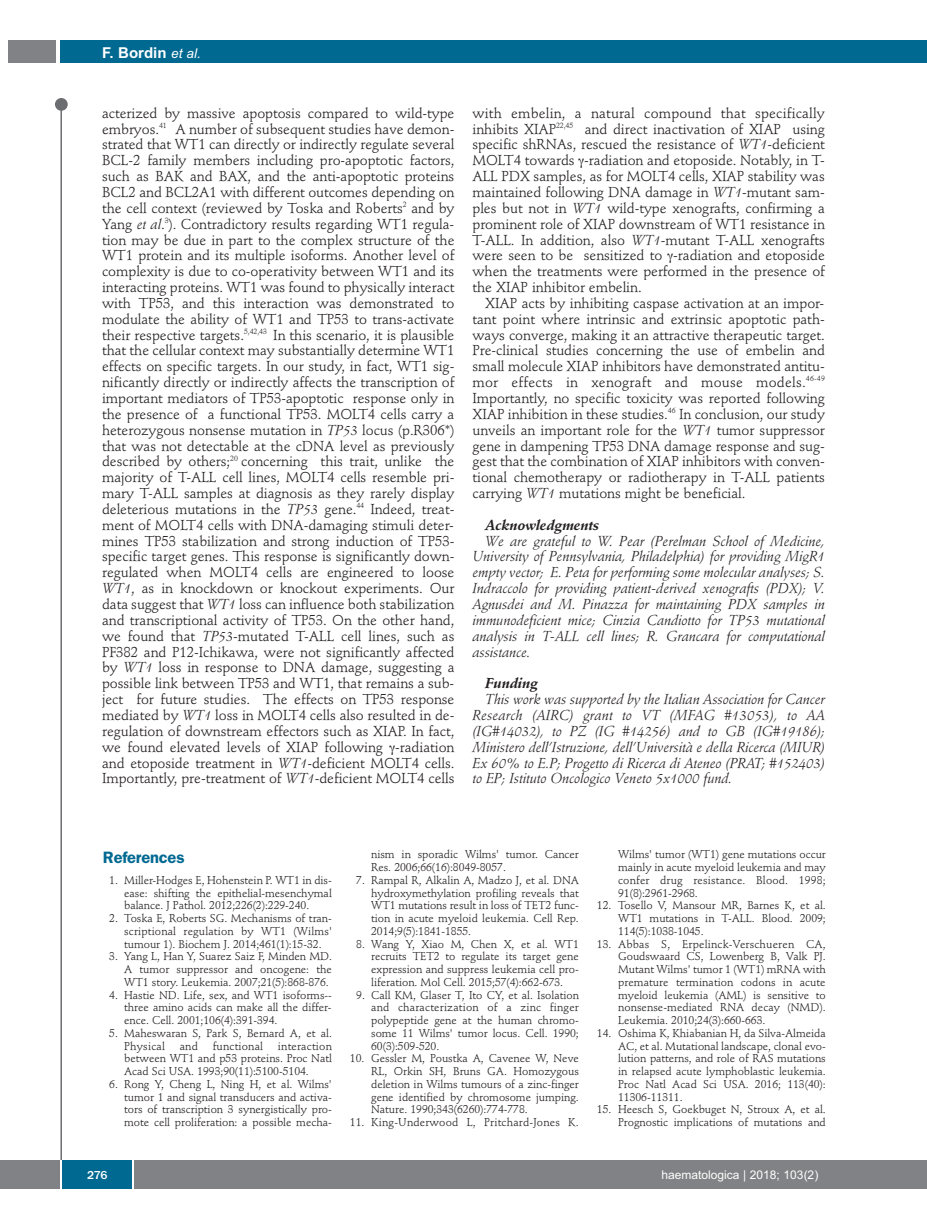
<style>
.page{position:relative;width:927px;height:1225px;background:#fff}
.page>*{position:absolute;margin:0;border:0;box-sizing:border-box;transform-origin:0 0}
.t1{font:600 16.5px "Franklin Gothic";letter-spacing:-.01em;color:#006991}
.t2{font:700 15px "Arial";color:#fff}
.t3{font:14.25px/15.9px "Stempel Schneidler";letter-spacing:-.005em;color:#231f20;text-align:justify}
.t4{font:italic 14.25px/15.9px "Stempel Schneidler";letter-spacing:-.005em;color:#231f20;text-align:justify}
.t5{font:italic 700 14.25px "Stempel Schneidler";letter-spacing:-.005em;color:#231f20}
.t6{font:12px "Arial";color:#fff}
.t7{font:500 12px "Franklin Gothic";color:#fff}
.t8{font:11.25px/12.8px "Stempel Schneidler";letter-spacing:-.005em;color:#231f20;text-align:justify}
.t9{font:11.25px "Stempel Schneidler";letter-spacing:.015em;color:#231f20}
.s1{font-weight:400;font-style:italic;font-size:13.5px}
.s2{font-style:italic}
</style>
<div class="page">
<div style="left:911px;top:40px;width:16px;height:22px;background:#006991"></div>
<div style="left:910px;top:1160px;width:17px;height:28px;background:#808285"></div>
<div style="left:55px;top:98px;width:13px;height:13px;background:#6c6d70;border-radius:50%"></div>
<hr style="left:60px;top:101px;width:2px;height:1061px;background:#6c6d70">
<div style="left:60px;top:40px;width:852px;height:22px;background:#006991"></div>
<div style="left:9px;top:40px;width:47px;height:22px;background:#808285"></div>
<div style="left:0;top:1160px;width:911px;height:28px;background:#808285"></div>
<div style="left:62px;top:1160px;width:71px;height:28px;background:#006991"></div>
<hr style="left:60px;top:1160px;width:2px;height:28px;background:#fff">
<svg style="left:133px;top:1160px;width:1px;height:28px"></svg>
<p class="t2" style="left:102px;top:44px;width:100px">F. Bordin <span class="s1">et al.</span></p>
<p class="t3" style="left:102px;top:106px;width:354px">acterized by massive apoptosis compared to wild-type embryos.<sup>41</sup> A number of subsequent studies have demon&shy;strated that WT1 can directly or indirectly regulate several BCL-2 family members including pro-apoptotic factors, such as BAK and BAX, and the anti-apoptotic proteins BCL2 and BCL2A1 with different outcomes depending on the cell context (reviewed by Toska and Roberts<sup>2</sup> and by Yang <span class="s2">et al</span>.<sup>3</sup>). Contradictory results regarding WT1 regula&shy;tion may be due in part to the complex structure of the WT1 protein and its multiple isoforms. Another level of complexity is due to co-operativity between WT1 and its interacting proteins. WT1 was found to physically interact with TP53, and this interaction was demonstrated to modulate the ability of WT1 and TP53 to trans-activate their respective targets.<sup>5,42,43</sup> In this scenario, it is plausible that the cellular context may substantially determine WT1 effects on specific targets. In our study, in fact, WT1 sig&shy;nificantly directly or indirectly affects the transcription of important mediators of TP53-apoptotic response only in the presence of a functional TP53. MOLT4 cells carry a heterozygous nonsense mutation in <span class="s2">TP53</span> locus (p.R306*) that was not detectable at the cDNA level as previously described by others;<sup>20</sup> concerning this trait, unlike the majority of T-ALL cell lines, MOLT4 cells resemble pri&shy;mary T-ALL samples at diagnosis as they rarely display deleterious mutations in the <span class="s2">TP53</span> gene.<sup>44</sup> Indeed, treat&shy;ment of MOLT4 cells with DNA-damaging stimuli deter&shy;mines TP53 stabilization and strong induction of TP53- specific target genes. This response is significantly down&shy;regulated when MOLT4 cells are engineered to loose <span class="s2">WT1</span>, as in knockdown or knockout experiments. Our data suggest that <span class="s2">WT1</span> loss can influence both stabilization and transcriptional activity of TP53. On the other hand, we found that <span class="s2">TP53</span>-mutated T-ALL cell lines, such as PF382 and P12-Ichikawa, were not significantly affected by <span class="s2">WT1</span> loss in response to DNA damage, suggesting a possible link between TP53 and WT1, that remains a sub&shy;ject for future studies. The effects on TP53 response mediated by <span class="s2">WT1</span> loss in MOLT4 cells also resulted in de&shy;regulation of downstream effectors such as XIAP. In fact, we found elevated levels of XIAP following -radiation and etoposide treatment in <span class="s2">WT1</span>-deficient MOLT4 cells.<br>Importantly, pre-treatment of <span class="s2">WT1</span>-deficient MOLT4 cells</p>
<p class="t3" style="left:472px;top:106px;width:354px">with embelin, a natural compound that specifically inhibits XIAP<sup>22,45</sup> and direct inactivation of XIAP using specific shRNAs, rescued the resistance of <span class="s2">WT1</span>-deficient MOLT4 towards -radiation and etoposide. Notably, in T-ALL PDX samples, as for MOLT4 cells, XIAP stability was maintained following DNA damage in <span class="s2">WT1</span>-mutant sam&shy;ples but not in <span class="s2">WT1</span> wild-type xenografts, confirming a prominent role of XIAP downstream of WT1 resistance in T-ALL. In addition, also <span class="s2">WT1</span>-mutant T-ALL xenografts were seen to be sensitized to -radiation and etoposide when the treatments were performed in the presence of the XIAP inhibitor embelin.</p>
<p class="t3" style="left:472px;top:296px;width:354px;text-indent:13px">XIAP acts by inhibiting caspase activation at an impor&shy;tant point where intrinsic and extrinsic apoptotic path&shy;ways converge, making it an attractive therapeutic target.<br>Pre-clinical studies concerning the use of embelin and small molecule XIAP inhibitors have demonstrated antitu&shy;mor effects in xenograft and mouse models.<sup>46-49<br></sup>Importantly, no specific toxicity was reported following XIAP inhibition in these studies.<sup>46</sup> In conclusion, our study unveils an important role for the <span class="s2">WT1</span> tumor suppressor gene in dampening TP53 DNA damage response and sug&shy;gest that the combination of XIAP inhibitors with conven&shy;tional chemotherapy or radiotherapy in T-ALL patients carrying <span class="s2">WT1</span> mutations might be beneficial.</p>
<p class="t5" style="left:485px;top:519px;width:116px">Acknowledgments</p>
<p class="t4" style="left:472px;top:534px;width:354px;text-indent:13px">We are grateful to W. Pear (Perelman School of Medicine, University of Pennsylvania, Philadelphia) for providing MigR1 empty vector; E. Peta for performing some molecular analyses; S.<br>Indraccolo for providing patient-derived xenografts (PDX); V.<br>Agnusdei and M. Pinazza for maintaining PDX samples in immunodeficient mice; Cinzia Candiotto for TP53 mutational analysis in T-ALL cell lines; R. Grancara for computational assistance.</p>
<p class="t5" style="left:485px;top:677px;width:54px">Funding</p>
<p class="t4" style="left:472px;top:692px;width:354px;text-indent:13px">This work was supported by the Italian Association for Cancer Research (AIRC) grant to VT (MFAG #13053), to AA (IG#14032), to PZ (IG #14256) and to GB (IG#19186); Ministero dell’Istruzione, dell’Università e della Ricerca (MIUR)<br>Ex 60% to E.P; Progetto di Ricerca di Ateneo (PRAT; #152403) to EP; Istituto Oncologico Veneto 5x1000 fund.</p>
<p class="t1" style="left:103px;top:851px;width:83px">References</p>
<p class="t8" style="left:124px;top:874px;width:209px;text-indent:-15px">1. Miller-Hodges E, Hohenstein P. WT1 in dis&shy;ease: shifting the epithelial-mesenchymal balance. J Pathol. 2012;226(2):229-240.</p>
<p class="t8" style="left:124px;top:913px;width:209px;text-indent:-15px">2. Toska E, Roberts SG. Mechanisms of tran&shy;scriptional regulation by WT1 (Wilms' tumour 1). Biochem J. 2014;461(1):15-32.</p>
<p class="t8" style="left:124px;top:951px;width:209px;text-indent:-15px">3. Yang L, Han Y, Suarez Saiz F, Minden MD.<br>A tumor suppressor and oncogene: the WT1 story. Leukemia. 2007;21(5):868-876.</p>
<p class="t8" style="left:124px;top:989px;width:209px;text-indent:-15px">4. Hastie ND. Life, sex, and WT1 isoforms-- three amino acids can make all the differ&shy;ence. Cell. 2001;106(4):391-394.</p>
<p class="t8" style="left:124px;top:1027px;width:209px;text-indent:-15px">5. Maheswaran S, Park S, Bernard A, et al.<br>Physical</p>
<p class="t8" style="left:180px;top:1040px;width:20px">and</p>
<p class="t9" style="left:213px;top:1041px;width:52px">functional</p>
<p class="t8" style="left:124px;top:1040px;width:209px;text-indent:154px">interaction between WT1 and p53 proteins. Proc Natl Acad Sci USA. 1993;90(11):5100-5104.</p>
<p class="t8" style="left:124px;top:1078px;width:209px;text-indent:-15px">6. Rong Y, Cheng L, Ning H, et al. Wilms' tumor 1 and signal transducers and activa&shy;tors of transcription 3 synergistically pro&shy;mote cell proliferation: a possible mecha-</p>
<p class="t8" style="left:371px;top:849px;width:209px">nism in sporadic Wilms' tumor. Cancer<br>Res. 2006;66(16):8049-8057.</p>
<p class="t8" style="left:371px;top:874px;width:209px;text-indent:-15px">7. Rampal R, Alkalin A, Madzo J, et al. DNA hydroxymethylation profiling reveals that WT1 mutations result in loss of TET2 func&shy;tion in acute myeloid leukemia. Cell Rep.<br>2014;9(5):1841-1855.</p>
<p class="t8" style="left:371px;top:938px;width:209px;text-indent:-15px">8. Wang Y, Xiao M, Chen X, et al. WT1 recruits TET2 to regulate its target gene expression and suppress leukemia cell pro&shy;liferation. Mol Cell. 2015;57(4):662-673.</p>
<p class="t8" style="left:371px;top:989px;width:209px;text-indent:-15px">9. Call KM, Glaser T, Ito CY, et al. Isolation and characterization of a zinc finger polypeptide gene at the human chromo&shy;some 11 Wilms' tumor locus. Cell. 1990; 60(3):509-520.</p>
<p class="t8" style="left:371px;top:1053px;width:209px;text-indent:-21px">10. Gessler M, Poustka A, Cavenee W, Neve RL, Orkin SH, Bruns GA. Homozygous deletion in Wilms tumours of a zinc-finger gene identified by chromosome jumping.<br>Nature. 1990;343(6260):774-778.</p>
<p class="t9" style="left:350px;top:1117px;width:230px">11. King-Underwood L, Pritchard-Jones K.</p>
<p class="t8" style="left:618px;top:849px;width:209px">Wilms' tumor (WT1) gene mutations occur mainly in acute myeloid leukemia and may confer drug resistance. Blood. 1998; 91(8):2961-2968.</p>
<p class="t8" style="left:618px;top:900px;width:209px;text-indent:-21px">12. Tosello V, Mansour MR, Barnes K, et al.<br>WT1 mutations in T-ALL. Blood. 2009; 114(5):1038-1045.</p>
<p class="t8" style="left:618px;top:938px;width:209px;text-indent:-21px">13. Abbas S, Erpelinck-Verschueren CA, Goudswaard CS, Lowenberg B, Valk PJ.<br>Mutant Wilms' tumor 1 (WT1) mRNA with premature termination codons in acute myeloid leukemia (AML) is sensitive to nonsense-mediated RNA decay (NMD).<br>Leukemia. 2010;24(3):660-663.</p>
<p class="t8" style="left:618px;top:1027px;width:209px;text-indent:-21px">14. Oshima K, Khiabanian H, da Silva-Almeida AC, et al. Mutational landscape, clonal evo&shy;lution patterns, and role of RAS mutations in relapsed acute lymphoblastic leukemia.<br>Proc Natl Acad Sci USA. 2016; 113(40):<br>11306-11311.</p>
<p class="t8" style="left:597px;top:1104px;width:230px;text-align:right">15. Heesch S, Goekbuget N, Stroux A, et al.<br>Prognostic implications of mutations and</p>
<p class="t7" style="left:87px;top:1167px;width:22px">276</p>
<p class="t6" style="left:661px;top:1167px;width:158px">haematologica | 2018; 103(2)</p>
</div>
